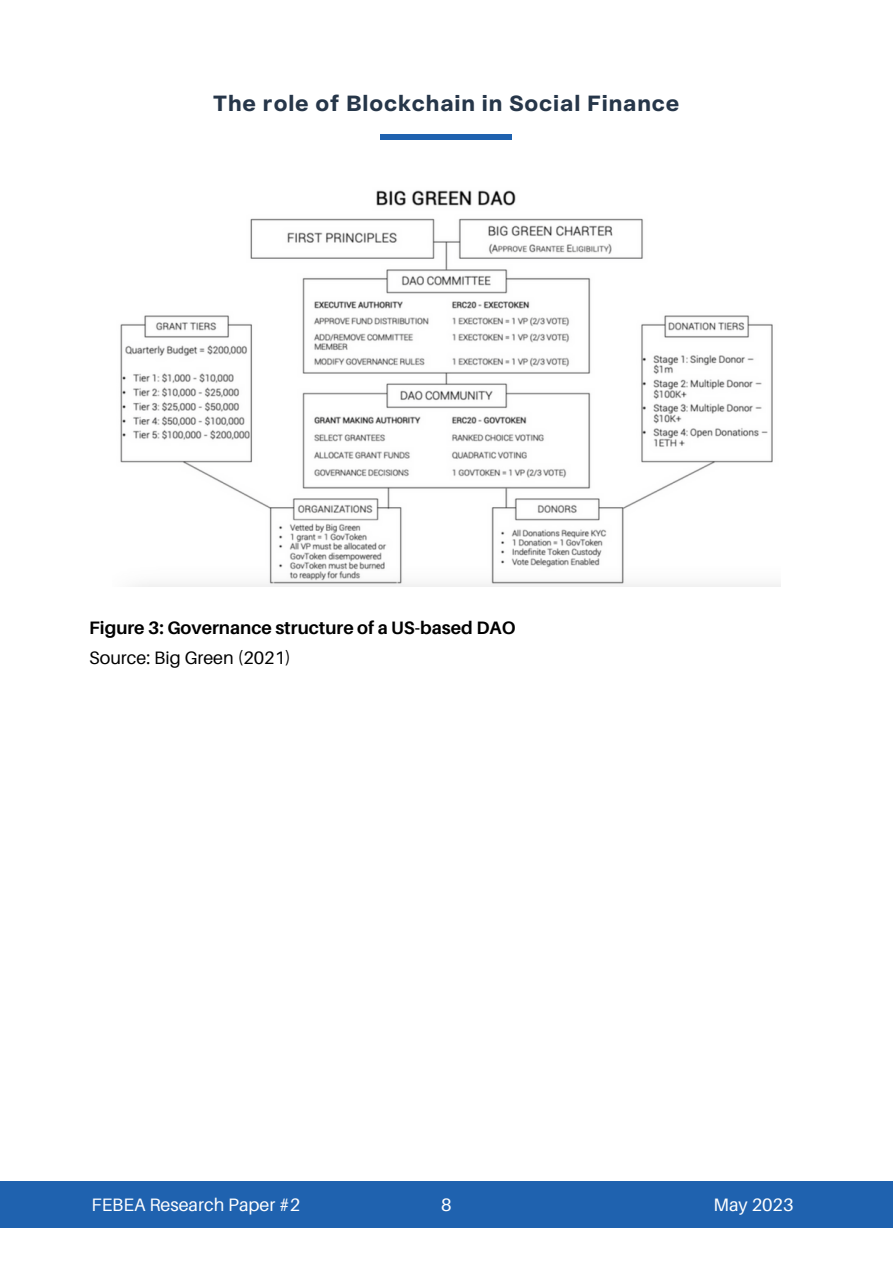
<style>
.page{position:relative;width:893px;height:1264px;background:#fff}
.page>*{position:absolute;margin:0;border:0;box-sizing:border-box;transform-origin:0 0}
.t1{font:800 21.9px "RF Dewi";letter-spacing:.04em;color:#263649}
.t2{font:700 18px "Aileron";color:#000}
.t3{font:18px "Aileron";color:#fff}
.t4{font:18px "Aileron";color:#000}
</style>
<div class="page">
<div style="left:0;top:1181px;width:892px;height:46px;background:#1f62af"></div>
<div style="left:380px;top:134px;width:132px;height:5px;background:#1f62af"></div>
<img style="left:120px;top:190px;width:660px;height:396px">
<p class="t1" style="left:213px;top:89px;width:467px">The role of Blockchain in Social Finance</p>
<p class="t2" style="left:89px;top:616px;width:427px">Figure 3: Governance structure of a US-based DAO</p>
<p class="t4" style="left:89px;top:646px;width:203px">Source: Big Green (2021)</p>
<p class="t3" style="left:91px;top:1193px;width:210px">FEBEA Research Paper #2</p>
<p class="t3" style="left:441px;top:1193px;width:12px">8</p>
<p class="t3" style="left:713px;top:1193px;width:81px">May 2023</p>
</div>
